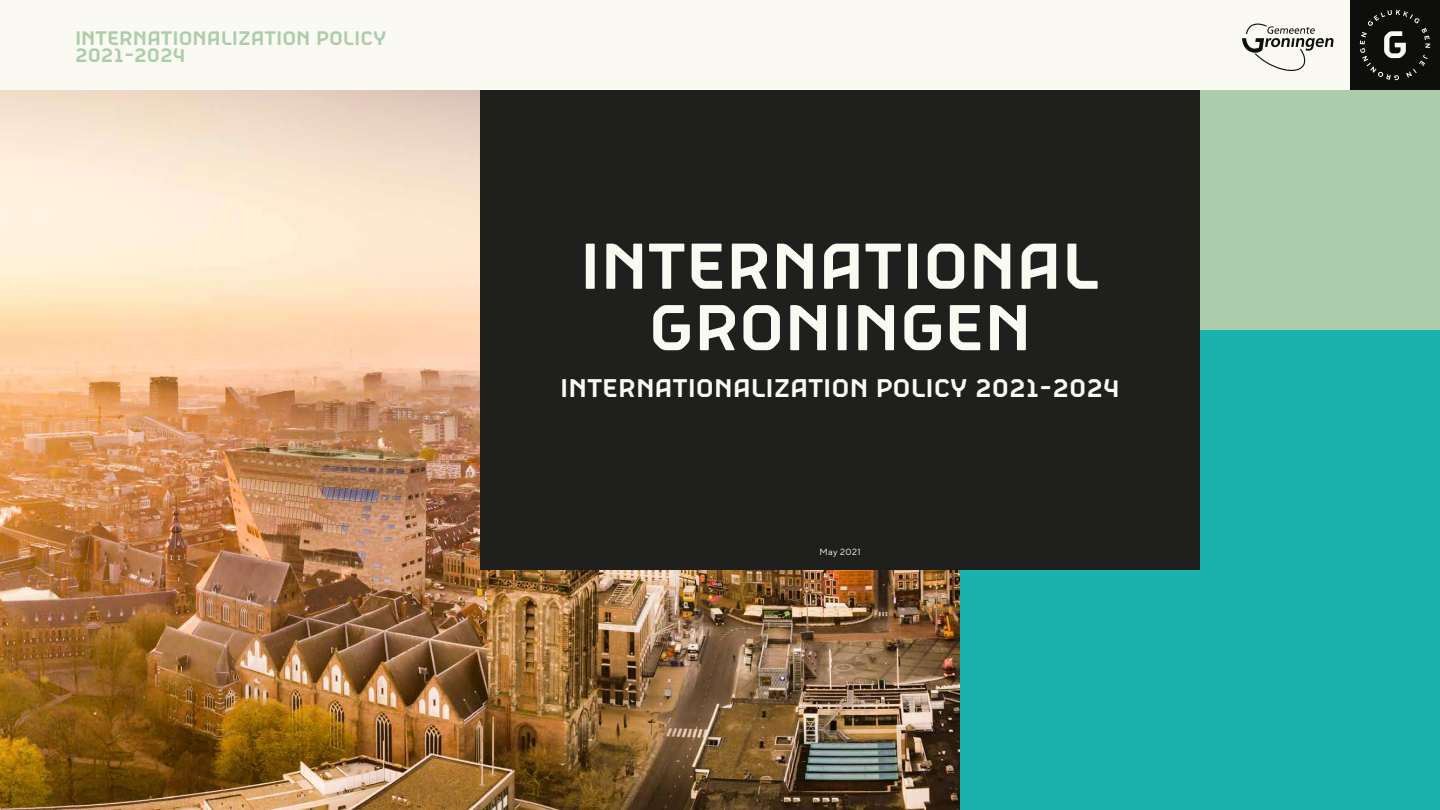
<style>
.page{position:relative;width:1440px;height:810px;background:#fff}
.page>*{position:absolute;margin:0;border:0;box-sizing:border-box;transform-origin:0 0}
.t1{font:64.5px/61.5px "Gronika";color:#faf9f2;text-align:center}
.t2{font:25.5px "Gronika";color:#faf9f2}
.t3{font:19.5px/16.5px "Gronika";color:#accdab}
.t4{font:9px "TT Norms Pro";letter-spacing:.05em;color:#faf9f2}
</style>
<div class="page">
<img style="left:0;top:90px;width:960px;height:720px">
<div style="left:480px;top:90px;width:240px;height:240px;background:#1f1f1e"></div>
<div style="left:480px;top:330px;width:240px;height:240px;background:#1f1f1e"></div>
<div style="left:720px;top:90px;width:240px;height:240px;background:#1f1f1e"></div>
<div style="left:960px;top:90px;width:240px;height:240px;background:#1f1f1e"></div>
<div style="left:1200px;top:90px;width:240px;height:240px;background:#accdab"></div>
<div style="left:720px;top:330px;width:240px;height:240px;background:#1f1f1e"></div>
<div style="left:960px;top:330px;width:240px;height:240px;background:#1f1f1e"></div>
<div style="left:960px;top:570px;width:240px;height:240px;background:#1bb2ad"></div>
<div style="left:1200px;top:330px;width:240px;height:240px;background:#1bb2ad"></div>
<div style="left:1200px;top:570px;width:240px;height:240px;background:#1bb2ad"></div>
<div style="left:0;top:0;width:1440px;height:90px;background:#faf9f2"></div>
<div style="left:1350px;top:0;width:90px;height:90px;background:#0e0e0d"></div>
<svg style="left:1360px;top:10px;width:70px;height:70px"></svg>
<svg style="left:1242px;top:23px;width:92px;height:48px"></svg>
<p class="t3" style="left:75px;top:29px;width:313px">INTERNATIONALIZATION POLICY<br>2021-2024</p>
<p class="t1" style="left:580px;top:232px;width:522px">INTERNATIONAL<br>GRONINGEN</p>
<p class="t2" style="left:560px;top:371px;width:561px">INTERNATIONALIZATION POLICY 2021-2024</p>
<p class="t4" style="left:819px;top:546px;width:43px">May 2021</p>
</div>
